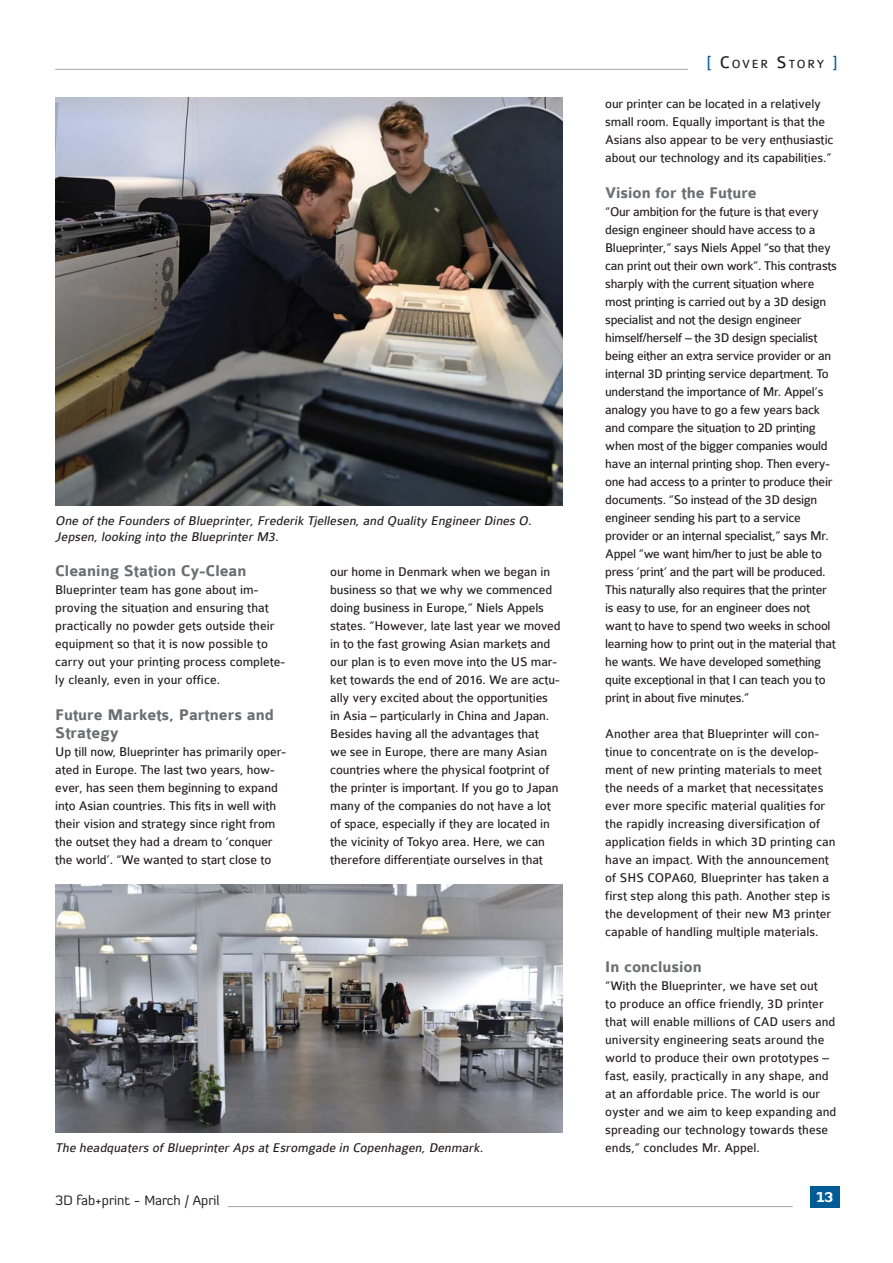
<style>
.page{position:relative;width:893px;height:1263px;background:#fff}
.page>*{position:absolute;margin:0;border:0;box-sizing:border-box;transform-origin:0 0}
.t1{font:700 16.5px/18px "Colaborate";color:#6d6e70}
.t2{font:13.5px/18px "Colaborate";letter-spacing:-.01em;color:#231f20}
.t3{font:italic 13.5px/16.2px "Colaborate";color:#231f20}
.t4{font:13.5px "Diavlo";color:#231f20}
.t5{font:900 13.5px "Diavlo";color:#fff}
.t6{font:12.6px "Colaborate";letter-spacing:.145em;color:#231f20}
.s1{font-size:18px;color:#005b97}
.s2{font-size:18px}
</style>
<div class="page">
<div style="left:810px;top:1186px;width:30px;height:22px;background:#005b97"></div>
<hr style="left:228px;top:1206px;width:565px;height:1px;background:#a7a9ac">
<hr style="left:55px;top:69px;width:690px;height:1px;background:#a7a9ac">
<div style="left:688px;top:49px;width:150px;height:27px;background:#fff"></div>
<img style="left:55px;top:97px;width:508px;height:408px">
<img style="left:55px;top:884px;width:508px;height:248px">
<p class="t3" style="left:55px;top:513px;width:480px">One of the Founders of Blueprinter, Frederik Tjellesen, and Quality Engineer Dines O.<br>Jepsen, looking into the Blueprinter M3.</p>
<p class="t1" style="left:55px;top:563px;width:193px">Cleaning Station Cy-Clean</p>
<p class="t2" style="left:55px;top:582px;width:231px">Blueprinter team has gone about im&shy;proving the situation and ensuring that practically no powder gets outside their equipment so that it is now possible to carry out your printing process complete&shy;ly cleanly, even in your office.</p>
<p class="t1" style="left:55px;top:707px;width:220px">Future Markets, Partners and<br>Strategy</p>
<p class="t2" style="left:55px;top:744px;width:232px">Up till now, Blueprinter has primarily oper&shy;ated in Europe. The last two years, how&shy;ever, has seen them beginning to expand into Asian countries. This fits in well with their vision and strategy since right from the outset they had a dream to ‘conquer the world’. “We wanted to start close to</p>
<p class="t2" style="left:330px;top:564px;width:232px">our home in Denmark when we began in business so that we why we commenced doing business in Europe,” Niels Appels states. “However, late last year we moved in to the fast growing Asian markets and our plan is to even move into the US mar&shy;ket towards the end of 2016. We are actu&shy;ally very excited about the opportunities in Asia – particularly in China and Japan.<br>Besides having all the advantages that<br>we see in Europe, there are many Asian countries where the physical footprint of the printer is important. If you go to Japan many of the companies do not have a lot of space, especially if they are located in the vicinity of Tokyo area. Here, we can therefore differentiate ourselves in that</p>
<p class="t3" style="left:55px;top:1140px;width:432px">The headquaters of Blueprinter Aps at Esromgade in Copenhagen, Denmark.</p>
<p class="t6" style="left:706px;top:59px;width:133px"><span class="s1">[</span> <span class="s2">C</span>OVER <span class="s2">S</span>TORY <span class="s1">]</span></p>
<p class="t2" style="left:605px;top:96px;width:230px">our printer can be located in a relatively small room. Equally important is that the Asians also appear to be very enthusiastic about our technology and its capabilities.”</p>
<p class="t1" style="left:605px;top:185px;width:153px">Vision for the Future</p>
<p class="t2" style="left:605px;top:204px;width:233px">“Our ambition for the future is that every design engineer should have access to a Blueprinter,” says Niels Appel “so that they can print out their own work”. This contrasts sharply with the current situation where most printing is carried out by a 3D design specialist and not the design engineer himself/herself – the 3D design specialist being either an extra service provider or an internal 3D printing service department. To understand the importance of Mr. Appel’s analogy you have to go a few years back and compare the situation to 2D printing when most of the bigger companies would have an internal printing shop. Then every&shy;one had access to a printer to produce their documents. “So instead of the 3D design engineer sending his part to a service provider or an internal specialist,” says Mr.<br>Appel “we want him/her to just be able to press ‘print’ and the part will be produced.<br>This naturally also requires that the printer is easy to use, for an engineer does not want to have to spend two weeks in school learning how to print out in the material that he wants. We have developed something quite exceptional in that I can teach you to print in about five minutes.”</p>
<p class="t2" style="left:605px;top:726px;width:232px">Another area that Blueprinter will con&shy;tinue to concentrate on is the develop&shy;ment of new printing materials to meet the needs of a market that necessitates ever more specific material qualities for the rapidly increasing diversification of application fields in which 3D printing can have an impact. With the announcement of SHS COPA60, Blueprinter has taken a first step along this path. Another step is the development of their new M3 printer capable of handling multiple materials.</p>
<p class="t1" style="left:605px;top:959px;width:98px">In conclusion</p>
<p class="t2" style="left:605px;top:978px;width:233px">“With the Blueprinter, we have set out<br>to produce an office friendly, 3D printer that will enable millions of CAD users and university engineering seats around the world to produce their own prototypes – fast, easily, practically in any shape, and at an affordable price. The world is our oyster and we aim to keep expanding and spreading our technology towards these ends,” concludes Mr. Appel.</p>
<p class="t4" style="left:55px;top:1196px;width:166px">3D fab+print - March / April</p>
<p class="t5" style="left:816px;top:1192px;width:18px">13</p>
</div>
